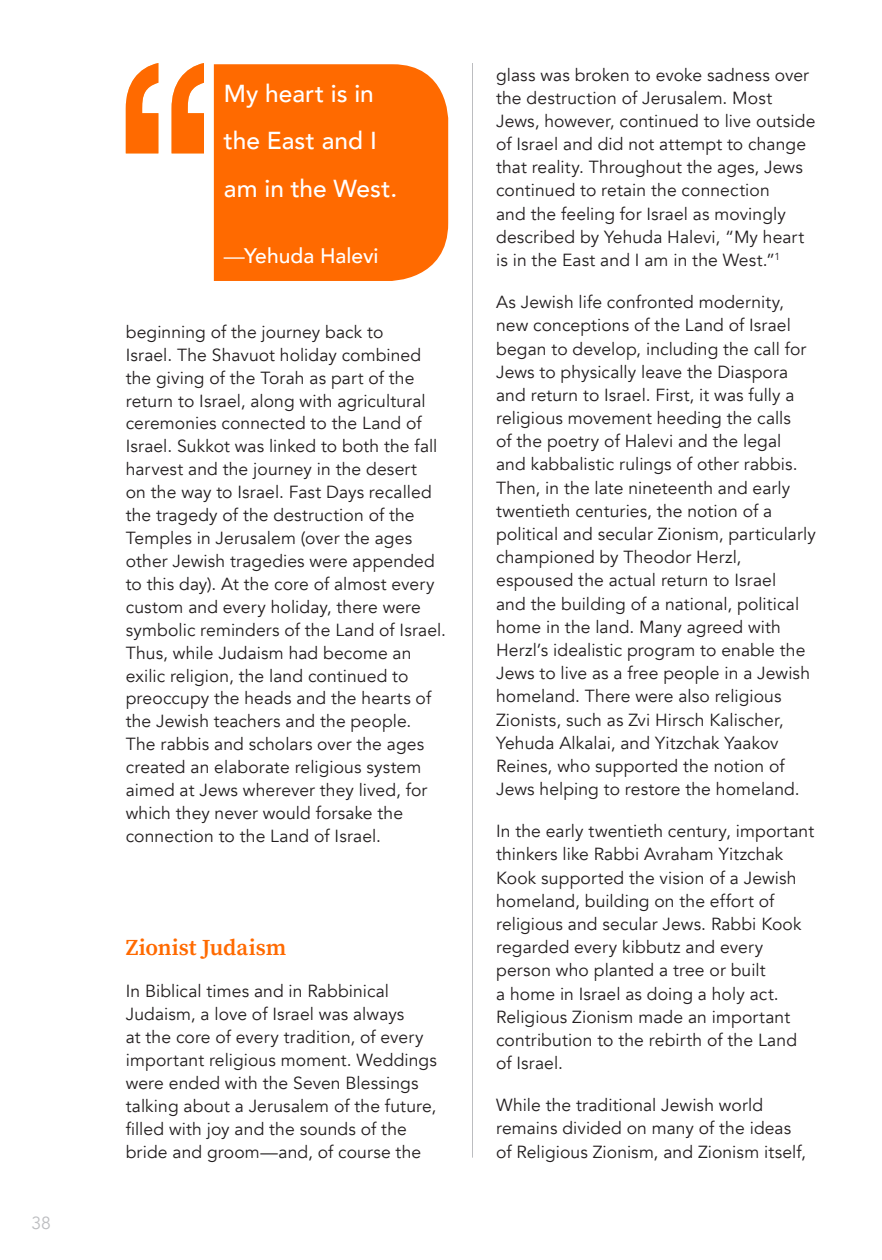
<style>
.page{position:relative;width:882px;height:1260px;background:#fff}
.page>*{position:absolute;margin:0;border:0;box-sizing:border-box;transform-origin:0 0}
.text-no_hyphen{font:500 24.5px/47.4px "Avenir";color:#fff}
.sub-title{font:600 22.75px "Source Serif Pro";color:#ff6a00}
.text-no_hyphen-2{font:500 21px "Avenir";color:#fff}
.text-no_hyphen-3{font:17.5px/23.3px "Avenir";letter-spacing:.005em;color:#231f20}
.t1{font:17.5px "Avenir";color:#bcbdc0}
.s1{font-weight:400}
</style>
<div class="page">
<hr style="left:472px;top:63px;width:1px;height:1095px;background:#bcbdc0">
<div style="left:214px;top:64px;width:234px;height:217px;background:#ff6a00"></div>
<svg style="left:126px;top:63px;width:78px;height:90px"></svg>
<p class="t1" style="left:32px;top:1212px;width:21px">38</p>
<p class="text-no_hyphen" style="left:224px;top:68px;width:175px">My heart is in the East and I am in the West.</p>
<p class="text-no_hyphen-2" style="left:224px;top:238px;width:156px"><span class="s1">—</span>Yehuda Halevi</p>
<p class="text-no_hyphen-3" style="left:126px;top:321px;width:322px">beginning of the journey back to<br>Israel. The Shavuot holiday combined the giving of the Torah as part of the return to Israel, along with agricultural ceremonies connected to the Land of Israel. Sukkot was linked to both the fall harvest and the journey in the desert<br>on the way to Israel. Fast Days recalled the tragedy of the destruction of the Temples in Jerusalem (over the ages other Jewish tragedies were appended to this day). At the core of almost every custom and every holiday, there were symbolic reminders of the Land of Israel.<br>Thus, while Judaism had become an exilic religion, the land continued to preoccupy the heads and the hearts of the Jewish teachers and the people.<br>The rabbis and scholars over the ages created an elaborate religious system aimed at Jews wherever they lived, for which they never would forsake the connection to the Land of Israel.</p>
<p class="sub-title" style="left:126px;top:935px;width:162px">Zionist Judaism</p>
<p class="text-no_hyphen-3" style="left:126px;top:980px;width:313px">In Biblical times and in Rabbinical Judaism, a love of Israel was always<br>at the core of every tradition, of every important religious moment. Weddings were ended with the Seven Blessings talking about a Jerusalem of the future, filled with joy and the sounds of the bride and groom—and, of course the</p>
<p class="text-no_hyphen-3" style="left:496px;top:63px;width:321px">glass was broken to evoke sadness over the destruction of Jerusalem. Most Jews, however, continued to live outside of Israel and did not attempt to change that reality. Throughout the ages, Jews continued to retain the connection<br>and the feeling for Israel as movingly described by Yehuda Halevi, “My heart is in the East and I am in the West.”<sup>1</sup></p>
<p class="text-no_hyphen-3" style="left:496px;top:291px;width:321px">As Jewish life confronted modernity, new conceptions of the Land of Israel began to develop, including the call for Jews to physically leave the Diaspora and return to Israel. First, it was fully a religious movement heeding the calls<br>of the poetry of Halevi and the legal<br>and kabbalistic rulings of other rabbis.<br>Then, in the late nineteenth and early twentieth centuries, the notion of a political and secular Zionism, particularly championed by Theodor Herzl, espoused the actual return to Israel<br>and the building of a national, political home in the land. Many agreed with Herzl’s idealistic program to enable the Jews to live as a free people in a Jewish homeland. There were also religious Zionists, such as Zvi Hirsch Kalischer, Yehuda Alkalai, and Yitzchak Yaakov Reines, who supported the notion of Jews helping to restore the homeland.</p>
<p class="text-no_hyphen-3" style="left:496px;top:820px;width:320px">In the early twentieth century, important thinkers like Rabbi Avraham Yitzchak Kook supported the vision of a Jewish homeland, building on the effort of religious and secular Jews. Rabbi Kook regarded every kibbutz and every person who planted a tree or built<br>a home in Israel as doing a holy act.<br>Religious Zionism made an important contribution to the rebirth of the Land of Israel.</p>
<p class="text-no_hyphen-3" style="left:496px;top:1094px;width:311px">While the traditional Jewish world remains divided on many of the ideas of Religious Zionism, and Zionism itself,</p>
</div>
